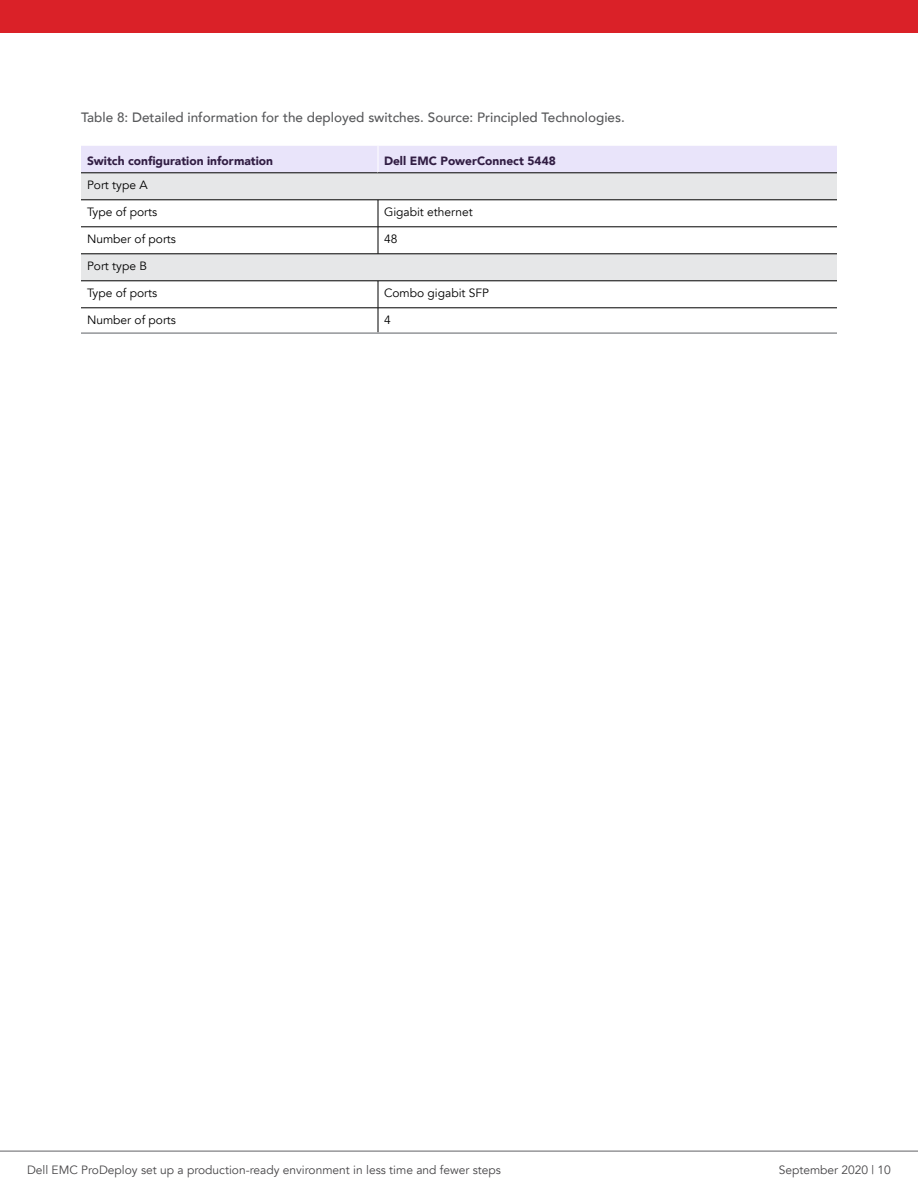
<style>
.page{position:relative;width:918px;height:1188px;background:#fff}
.page>*{position:absolute;margin:0;border:0;box-sizing:border-box;transform-origin:0 0}
.t1{font:500 13.5px "Avenir";color:#58595b}
.t2{font:12px "Avenir";color:#000}
.t3{font:12px "Avenir";color:#464547}
.t4{font:900 12px "Avenir";color:#311d43}
</style>
<div class="page">
<svg style="left:81px;top:174px;width:756px;height:107px;fill:#e6e7e8"></svg>
<hr style="left:81px;top:200px;width:297px;height:1px;background:#000">
<hr style="left:378px;top:200px;width:459px;height:1px;background:#000">
<hr style="left:81px;top:254px;width:297px;height:1px;background:#000">
<hr style="left:378px;top:254px;width:459px;height:1px;background:#000">
<hr style="left:81px;top:281px;width:297px;height:1px;background:#000">
<hr style="left:378px;top:281px;width:459px;height:1px;background:#000">
<hr style="left:81px;top:308px;width:297px;height:1px;background:#000">
<hr style="left:378px;top:308px;width:459px;height:1px;background:#000">
<hr style="left:81px;top:332px;width:297px;height:2px;background:#939598">
<hr style="left:378px;top:332px;width:459px;height:2px;background:#939598">
<hr style="left:81px;top:173px;width:297px;height:1px;background:#000">
<svg style="left:378px;top:200px;width:1px;height:54px"></svg>
<svg style="left:378px;top:281px;width:1px;height:51px"></svg>
<hr style="left:81px;top:227px;width:297px;height:1px;background:#000">
<hr style="left:378px;top:227px;width:459px;height:1px;background:#000">
<div style="left:81px;top:146px;width:756px;height:27px;background:#e9e4fa"></div>
<hr style="left:378px;top:173px;width:459px;height:1px;background:#000">
<hr style="left:0;top:1151px;width:918px;height:1px;background:#616264">
<div style="left:0;top:0;width:918px;height:32px;background:#da2128"></div>
<p class="t1" style="left:81px;top:105px;width:545px">Table 8: Detailed information for the deployed switches. Source: Principled Technologies.</p>
<p class="t4" style="left:87px;top:151px;width:188px">Switch configuration information</p>
<p class="t4" style="left:384px;top:151px;width:173px">Dell EMC PowerConnect 5448</p>
<p class="t2" style="left:87px;top:178px;width:62px">Port type A</p>
<p class="t2" style="left:87px;top:205px;width:72px">Type of ports</p>
<p class="t2" style="left:384px;top:205px;width:90px">Gigabit ethernet</p>
<p class="t2" style="left:87px;top:232px;width:91px">Number of ports</p>
<p class="t2" style="left:384px;top:232px;width:15px">48</p>
<p class="t2" style="left:87px;top:259px;width:61px">Port type B</p>
<p class="t2" style="left:87px;top:286px;width:72px">Type of ports</p>
<p class="t2" style="left:384px;top:286px;width:107px">Combo gigabit SFP</p>
<p class="t2" style="left:87px;top:312px;width:91px">Number of ports</p>
<p class="t2" style="left:384px;top:312px;width:8px">4</p>
<p class="t3" style="left:27px;top:1163px;width:476px">Dell EMC ProDeploy set up a production-ready environment in less time and fewer steps</p>
<p class="t3" style="left:779px;top:1163px;width:114px">September 2020 | 10</p>
</div>
